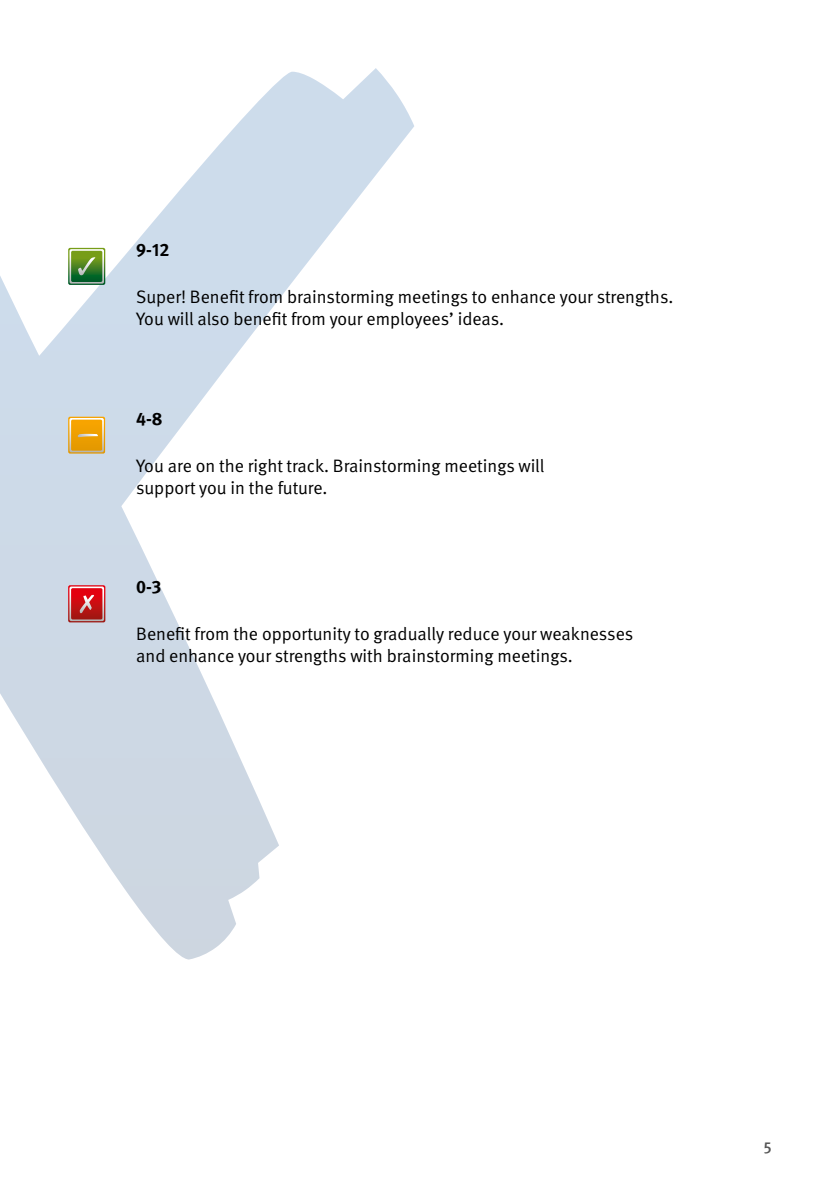
<style>
.page{position:relative;width:840px;height:1191px;background:#fff}
.page>*{position:absolute;margin:0;border:0;box-sizing:border-box;transform-origin:0 0}
.t1{font:18px/22px "DGUV Meta";color:#000}
.t2{font:700 18px "DGUV Meta";color:#000}
.t3{font:500 16px "DGUV Meta";color:#565656}
</style>
<div class="page">
<svg style="left:0;top:68px;width:414px;height:892px"></svg>
<svg style="left:68px;top:248px;width:37px;height:37px"></svg>
<svg style="left:68px;top:417px;width:37px;height:36px"></svg>
<svg style="left:68px;top:585px;width:37px;height:37px"></svg>
<p class="t2" style="left:136px;top:239px;width:35px">9-12</p>
<p class="t1" style="left:136px;top:286px;width:538px">Super! Benefit from brainstorming meetings to enhance your strengths.<br>You will also benefit from your employees’ ideas.</p>
<p class="t2" style="left:136px;top:408px;width:28px">4-8</p>
<p class="t1" style="left:136px;top:455px;width:409px">You are on the right track. Brainstorming meetings will support you in the future.</p>
<p class="t2" style="left:136px;top:576px;width:27px">0-3</p>
<p class="t1" style="left:136px;top:623px;width:498px">Benefit from the opportunity to gradually reduce your weaknesses and enhance your strengths with brainstorming meetings.</p>
<p class="t3" style="left:763px;top:1137px;width:9px">5</p>
</div>
